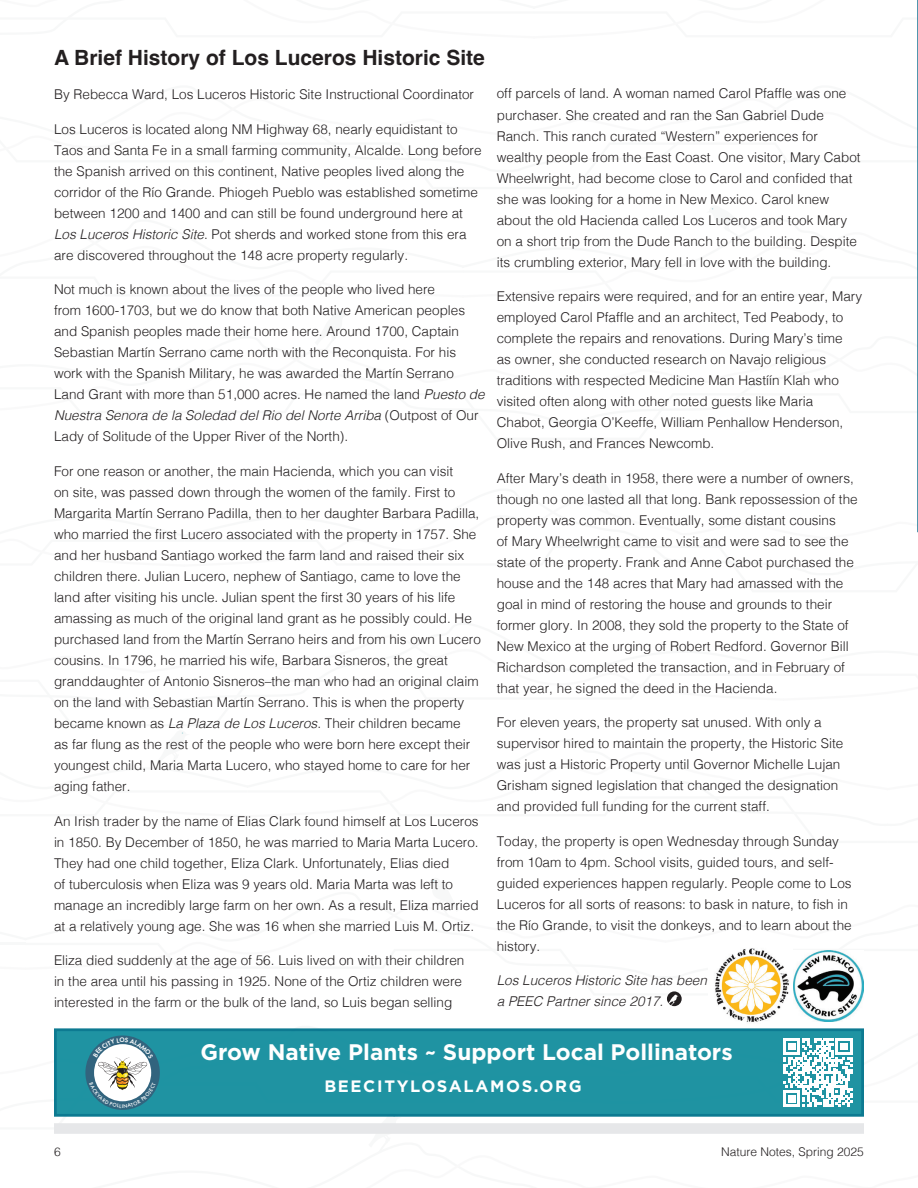
<style>
.page{position:relative;width:918px;height:1188px;background:#fff}
.page>*{position:absolute;margin:0;border:0;box-sizing:border-box;transform-origin:0 0}
.t1{font:700 22.5px "Gotham";color:#fff}
.t2{font:700 21px "Helvetica";color:#231f20}
.t3{font:700 16.5px "Gotham";letter-spacing:.1em;color:#fff}
.t4{font:300 13.5px/21px "Helvetica";color:#231f20}
.t5{font:italic 300 13.5px/21px "Helvetica";color:#231f20}
.t6{font:300 12px "Helvetica";color:#231f20}
.t7{font:500 5.55px "Futura PT";color:#fff}
.s1{font-style:italic}
</style>
<div class="page">
<img style="left:798px;top:1006px;width:61px;height:15px">
<img style="left:723px;top:1006px;width:58px;height:17px">
<svg style="left:433px;top:880px;width:431px;height:126px"></svg>
<svg style="left:54px;top:1028px;width:810px;height:106px;background:#4ea6b2"></svg>
<h2 class="t2" style="left:54px;top:45px;width:432px">A Brief History of Los Luceros Historic Site</h2>
<p class="t4" style="left:54px;top:83px;width:422px">By Rebecca Ward, Los Luceros Historic Site Instructional Coordinator</p>
<p class="t4" style="left:54px;top:118px;width:429px">Los Luceros is located along NM Highway 68, nearly equidistant to Taos and Santa Fe in a small farming community, Alcalde. Long before the Spanish arrived on this continent, Native peoples lived along the corridor of the Río Grande. Phiogeh Pueblo was established sometime between 1200 and 1400 and can still be found underground here at <span class="s1">Los Luceros Historic Site</span>. Pot sherds and worked stone from this era are discovered throughout the 148 acre property regularly.</p>
<p class="t4" style="left:54px;top:278px;width:432px">Not much is known about the lives of the people who lived here<br>from 1600-1703, but we do know that both Native American peoples and Spanish peoples made their home here. Around 1700, Captain Sebastian Martín Serrano came north with the Reconquista. For his work with the Spanish Military, he was awarded the Martín Serrano Land Grant with more than 51,000 acres. He named the land <span class="s1">Puesto de Nuestra Senora de la Soledad del Rio del Norte Arriba</span> (Outpost of Our Lady of Solitude of the Upper River of the North).</p>
<p class="t4" style="left:54px;top:460px;width:428px">For one reason or another, the main Hacienda, which you can visit<br>on site, was passed down through the women of the family. First to Margarita Martín Serrano Padilla, then to her daughter Barbara Padilla, who married the first Lucero associated with the property in 1757. She and her husband Santiago worked the farm land and raised their six children there. Julian Lucero, nephew of Santiago, came to love the land after visiting his uncle. Julian spent the first 30 years of his life amassing as much of the original land grant as he possibly could. He purchased land from the Martín Serrano heirs and from his own Lucero cousins. In 1796, he married his wife, Barbara Sisneros, the great granddaughter of Antonio Sisneros–the man who had an original claim on the land with Sebastian Martín Serrano. This is when the property became known as <span class="s1">La Plaza de Los Luceros</span>. Their children became<br>as far flung as the rest of the people who were born here except their youngest child, Maria Marta Lucero, who stayed home to care for her aging father.</p>
<p class="t4" style="left:54px;top:809px;width:426px">An Irish trader by the name of Elias Clark found himself at Los Luceros in 1850. By December of 1850, he was married to Maria Marta Lucero.<br>They had one child together, Eliza Clark. Unfortunately, Elias died<br>of tuberculosis when Eliza was 9 years old. Maria Marta was left to manage an incredibly large farm on her own. As a result, Eliza married at a relatively young age. She was 16 when she married Luis M. Ortiz.</p>
<p class="t4" style="left:54px;top:949px;width:412px">Eliza died suddenly at the age of 56. Luis lived on with their children in the area until his passing in 1925. None of the Ortiz children were interested in the farm or the bulk of the land, so Luis began selling</p>
<p class="t4" style="left:497px;top:82px;width:365px">off parcels of land. A woman named Carol Pfaffle was one purchaser. She created and ran the San Gabriel Dude Ranch. This ranch curated “Western” experiences for wealthy people from the East Coast. One visitor, Mary Cabot Wheelwright, had become close to Carol and confided that she was looking for a home in New Mexico. Carol knew about the old Hacienda called Los Luceros and took Mary on a short trip from the Dude Ranch to the building. Despite its crumbling exterior, Mary fell in love with the building.</p>
<p class="t4" style="left:497px;top:285px;width:367px">Extensive repairs were required, and for an entire year, Mary employed Carol Pfaffle and an architect, Ted Peabody, to complete the repairs and renovations. During Mary’s time<br>as owner, she conducted research on Navajo religious traditions with respected Medicine Man Hastíín Klah who visited often along with other noted guests like Maria Chabot, Georgia O’Keeffe, William Penhallow Henderson, Olive Rush, and Frances Newcomb.</p>
<p class="t4" style="left:497px;top:466px;width:362px">After Mary’s death in 1958, there were a number of owners, though no one lasted all that long. Bank repossession of the property was common. Eventually, some distant cousins<br>of Mary Wheelwright came to visit and were sad to see the state of the property. Frank and Anne Cabot purchased the house and the 148 acres that Mary had amassed with the goal in mind of restoring the house and grounds to their former glory. In 2008, they sold the property to the State of New Mexico at the urging of Robert Redford. Governor Bill Richardson completed the transaction, and in February of that year, he signed the deed in the Hacienda.</p>
<p class="t4" style="left:497px;top:711px;width:348px">For eleven years, the property sat unused. With only a supervisor hired to maintain the property, the Historic Site was just a Historic Property until Governor Michelle Lujan Grisham signed legislation that changed the designation and provided full funding for the current staff.</p>
<p class="t4" style="left:497px;top:829px;width:356px">Today, the property is open Wednesday through Sunday from 10am to 4pm. School visits, guided tours, and self&shy;guided experiences happen regularly. People come to Los Luceros for all sorts of reasons: to bask in nature, to fish in the Río Grande, to visit the donkeys, and to learn about the history.</p>
<p class="t5" style="left:497px;top:969px;width:212px">Los Luceros Historic Site has been a PEEC Partner since 2017.</p>
<h1 class="t1" style="left:201px;top:1039px;width:534px">Grow Native Plants ~ Support Local Pollinators</h1>
<p class="t7" style="left:122px;top:1102px;width:3px">I</p>
<p class="t3" style="left:324px;top:1077px;width:259px">BEECITYLOSALAMOS.ORG</p>
<p class="t6" style="left:54px;top:1142px;width:8px">6</p>
<p class="t6" style="left:721px;top:1142px;width:144px">Nature Notes, Spring 2025</p>
</div>
